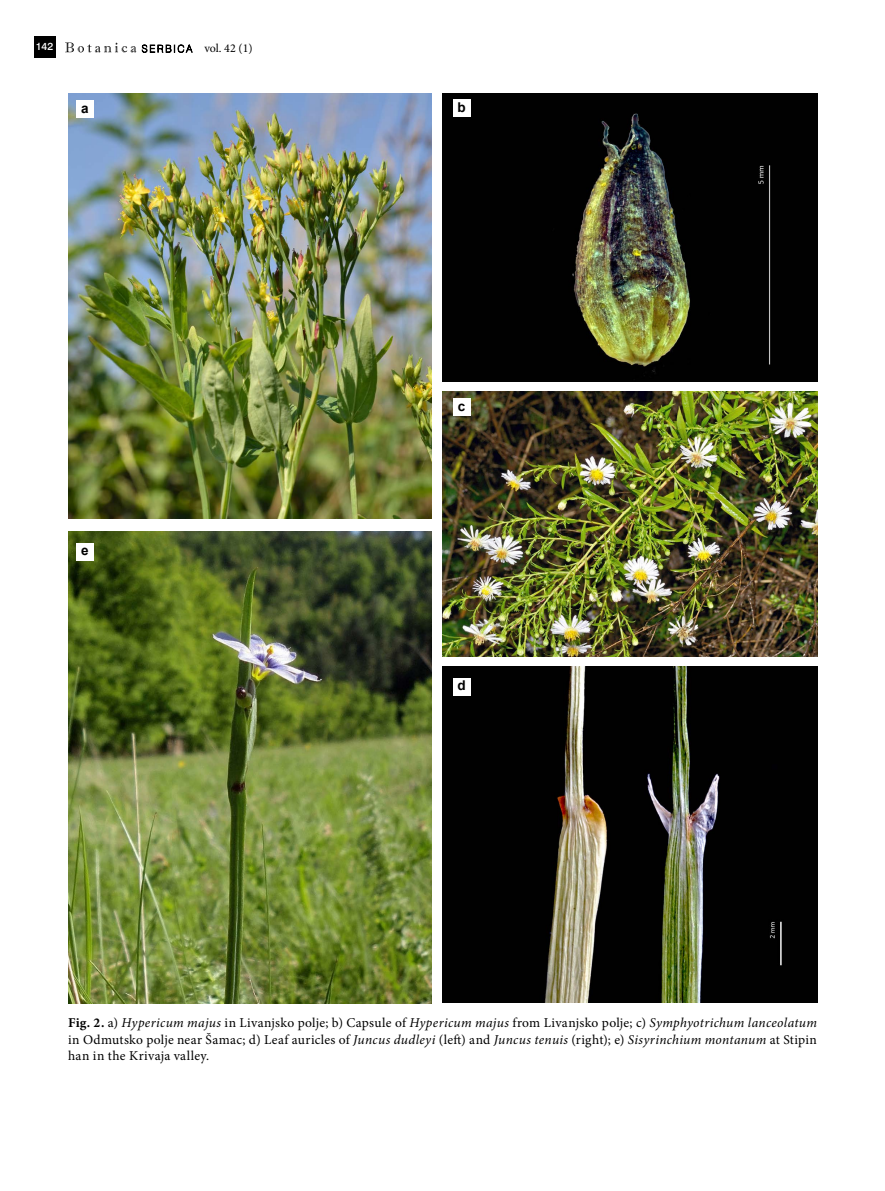
<style>
.page{position:relative;width:885px;height:1191px;background:#fff}
.page>*{position:absolute;margin:0;border:0;box-sizing:border-box;transform-origin:0 0}
.t1{font:13.5px/16.5px "Minion Pro";letter-spacing:.025em;color:#000;text-align:justify}
.t2{font:700 13.5px "Arial";color:#000}
.t3{font:12px "Minion Pro";color:#000}
.t4{font:500 10.5px "Swiss 721 BT";color:#fff}
.s1{font-weight:700}
.s2{font-style:italic}
</style>
<div class="page">
<svg style="left:142px;top:44px;width:51px;height:9px"></svg>
<svg style="left:65px;top:43px;width:71px;height:9px"></svg>
<div style="left:34px;top:37px;width:21px;height:21px;background:#000"></div>
<img style="left:68px;top:94px;width:364px;height:425px">
<img style="left:442px;top:666px;width:374px;height:337px">
<img style="left:68px;top:531px;width:364px;height:472px">
<div style="left:76px;top:101px;width:17px;height:17px;background:#fff"></div>
<img style="left:442px;top:94px;width:374px;height:287px">
<div style="left:453px;top:100px;width:17px;height:17px;background:#fff"></div>
<img style="left:442px;top:391px;width:374px;height:265px">
<div style="left:453px;top:398px;width:17px;height:17px;background:#fff"></div>
<div style="left:453px;top:678px;width:17px;height:17px;background:#fff"></div>
<div style="left:76px;top:543px;width:17px;height:17px;background:#fff"></div>
<p class="t4" style="left:36px;top:40px;width:19px">142</p>
<p class="t3" style="left:204px;top:40px;width:50px">vol. 42 (1)</p>
<p class="t2" style="left:81px;top:99px;width:9px">a</p>
<p class="t2" style="left:457px;top:98px;width:10px">b</p>
<p class="t2" style="left:81px;top:541px;width:9px">e</p>
<p class="t2" style="left:458px;top:396px;width:9px">c</p>
<p class="t2" style="left:457px;top:676px;width:10px">d</p>
<p class="t1" style="left:68px;top:1015px;width:750px"><span class="s1">Fig. 2.</span> a) <span class="s2">Hypericum majus</span> in Livanjsko polje; b) Capsule of <span class="s2">Hypericum majus</span> from Livanjsko polje; c) <span class="s2">Symphyotrichum lanceolatum </span>in Odmutsko polje near Šamac; d) Leaf auricles of <span class="s2">Juncus dudleyi</span> (left) and <span class="s2">Juncus tenuis</span> (right); e) <span class="s2">Sisyrinchium montanum</span> at Stipin han in the Krivaja valley.</p>
</div>
